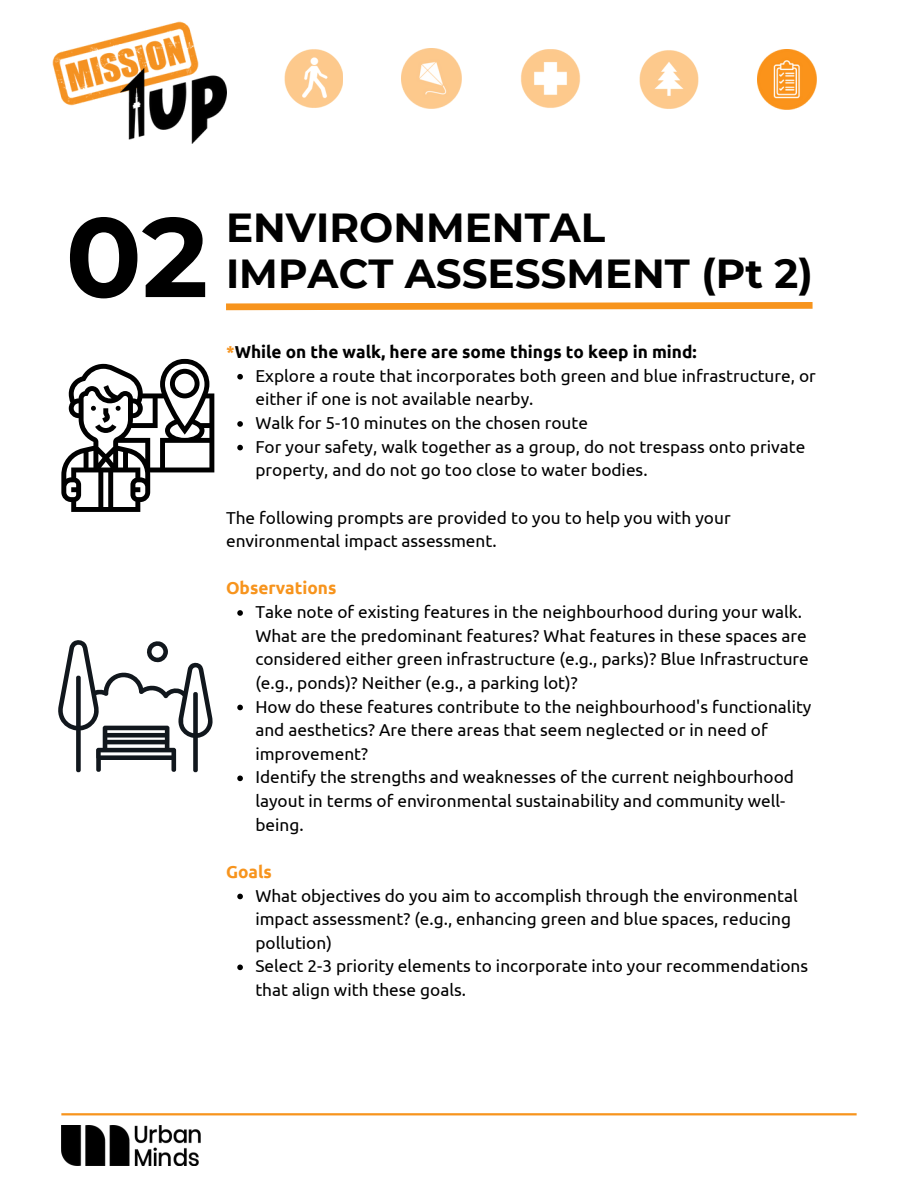
<style>
.page{position:relative;width:918px;height:1188px;background:#fff}
.page>*{position:absolute;margin:0;border:0;box-sizing:border-box;transform-origin:0 0}
.t1{font:700 112.5px "Montserrat";color:#000}
.t2{font:700 40.5px/46.2px "Montserrat";color:#000}
.t3{font:17.25px/23.7px "Ubuntu";color:#000}
.t4{font:700 17.25px "Ubuntu";color:#000}
.t5{font:700 17.25px "Ubuntu";color:#f7941d}
.s1{color:#f59420}
</style>
<div class="page">
<svg style="left:226px;top:302px;width:587px;height:9px"></svg>
<hr style="left:61px;top:1113px;width:796px;height:2px;background:#f7941d">
<img style="left:61px;top:1126px;width:140px;height:39px">
<svg style="left:58px;top:640px;width:155px;height:133px"></svg>
<svg style="left:61px;top:359px;width:153px;height:153px"></svg>
<svg style="left:237px;top:374px;width:6px;height:6px"></svg>
<svg style="left:237px;top:421px;width:6px;height:6px"></svg>
<svg style="left:237px;top:445px;width:6px;height:5px"></svg>
<svg style="left:237px;top:610px;width:6px;height:6px"></svg>
<svg style="left:237px;top:705px;width:6px;height:5px"></svg>
<svg style="left:237px;top:776px;width:6px;height:5px"></svg>
<svg style="left:237px;top:894px;width:6px;height:5px"></svg>
<svg style="left:237px;top:965px;width:6px;height:5px"></svg>
<img style="left:52px;top:21px;width:147px;height:85px">
<img style="left:121px;top:68px;width:105px;height:76px">
<img style="left:284px;top:49px;width:59px;height:59px">
<img style="left:521px;top:49px;width:59px;height:59px">
<img style="left:402px;top:49px;width:60px;height:59px">
<img style="left:639px;top:50px;width:60px;height:59px">
<img style="left:757px;top:50px;width:60px;height:59px">
<p class="t1" style="left:66px;top:188px;width:144px">02</p>
<p class="t2" style="left:226px;top:205px;width:589px">ENVIRONMENTAL<br>IMPACT ASSESSMENT (Pt 2)</p>
<p class="t4" style="left:226px;top:342px;width:472px"><span class="s1">*</span>While on the walk, here are some things to keep in mind:</p>
<p class="t3" style="left:255px;top:364px;width:562px">Explore a route that incorporates both green and blue infrastructure, or either if one is not available nearby.</p>
<p class="t3" style="left:255px;top:411px;width:334px">Walk for 5-10 minutes on the chosen route</p>
<p class="t3" style="left:255px;top:434px;width:551px">For your safety, walk together as a group, do not trespass onto private property, and do not go too close to water bodies.</p>
<p class="t3" style="left:226px;top:505px;width:506px">The following prompts are provided to you to help you with your environmental impact assessment.</p>
<p class="t5" style="left:226px;top:578px;width:112px">Observations</p>
<p class="t3" style="left:255px;top:600px;width:555px">Take note of existing features in the neighbourhood during your walk.<br>What are the predominant features? What features in these spaces are considered either green infrastructure (e.g., parks)? Blue Infrastructure (e.g., ponds)? Neither (e.g., a parking lot)?</p>
<p class="t3" style="left:255px;top:694px;width:558px">How do these features contribute to the neighbourhood's functionality and aesthetics? Are there areas that seem neglected or in need of improvement?</p>
<h1 class="t3" style="left:255px;top:765px;width:540px">Identify the strengths and weaknesses of the current neighbourhood layout in terms of environmental sustainability and community well&shy;being.</h1>
<h2 class="t5" style="left:226px;top:862px;width:47px">Goals</h2>
<p class="t3" style="left:255px;top:883px;width:544px">What objectives do you aim to accomplish through the environmental impact assessment? (e.g., enhancing green and blue spaces, reducing pollution)</p>
<p class="t3" style="left:255px;top:954px;width:554px">Select 2-3 priority elements to incorporate into your recommendations that align with these goals.</p>
</div>
